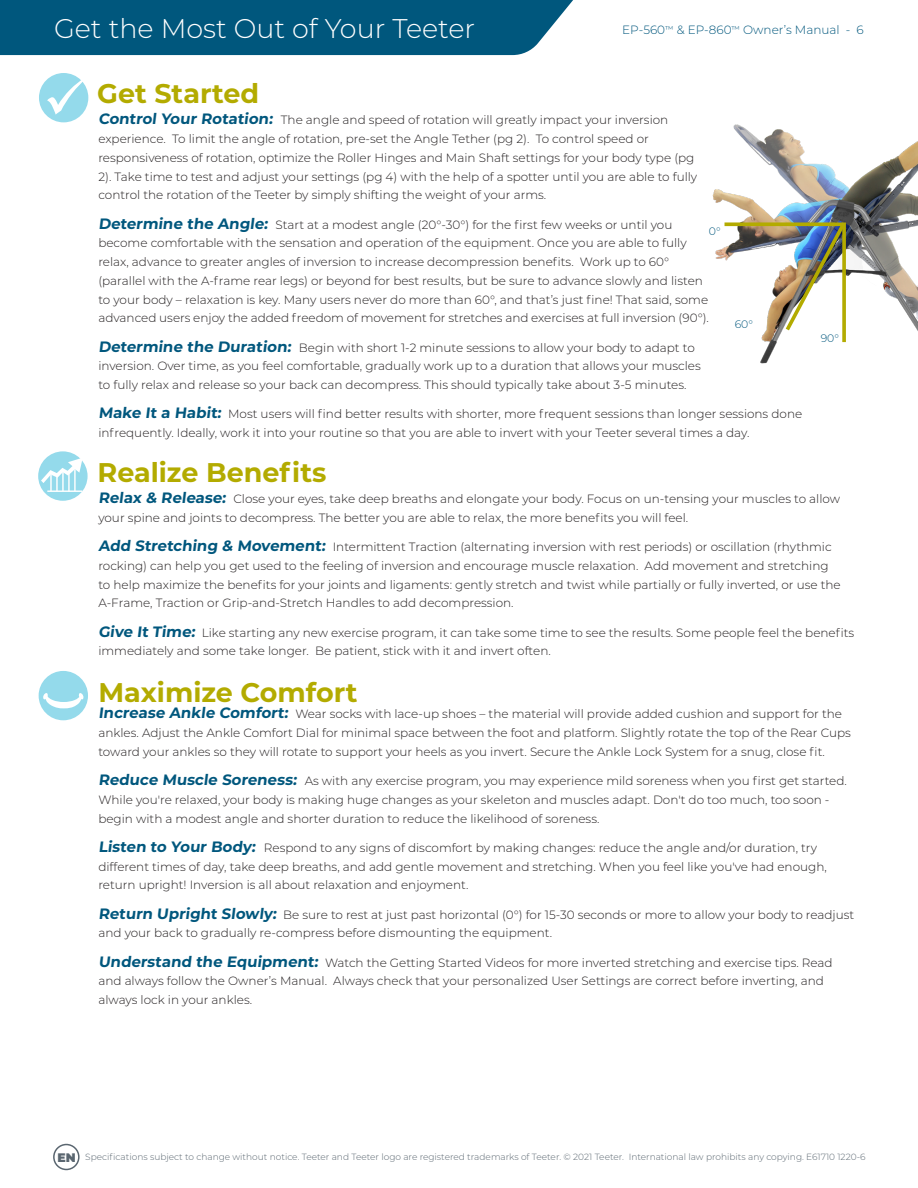
<style>
.page{position:relative;width:918px;height:1188px;background:#fff}
.page>*{position:absolute;margin:0;border:0;box-sizing:border-box;transform-origin:0 0}
.t1{font:700 27px "Montserrat";color:#b3ab00}
.t2{font:300 27px "Montserrat";color:#fff}
.t3{font:900 12.3px "Montserrat";color:#5a6670}
.t4{font:300 12px/18.8px "Montserrat";color:#231f20}
.t5{font:300 12px "Montserrat";color:#00577d}
.t6{font:300 10.95px "Montserrat";color:#00577d}
.OM_body{font:300 9px "Montserrat";color:#5a6670}
.s1{font-weight:700;font-size:15px;color:#00577d}
</style>
<div class="page">
<div style="left:0;top:0;width:573px;height:55px;background:#00577d"></div>
<img style="left:712px;top:124px;width:206px;height:240px">
<svg style="left:725px;top:222px;width:57px;height:4px"></svg>
<img style="left:782px;top:220px;width:66px;height:114px">
<svg style="left:842px;top:223px;width:4px;height:119px"></svg>
<div style="left:39px;top:671px;width:49px;height:49px;background:#94daeb;border-radius:50%"></div>
<svg style="left:43px;top:693px;width:41px;height:15px"></svg>
<div style="left:38px;top:451px;width:50px;height:50px;background:#94daeb;border-radius:50%"></div>
<svg style="left:41px;top:458px;width:42px;height:34px"></svg>
<hr style="left:74px;top:469px;width:2px;height:22px;background:#fff">
<hr style="left:47px;top:491px;width:35px;height:1px;background:#fff">
<div style="left:39px;top:73px;width:49px;height:49px;background:#94daeb;border-radius:50%"></div>
<svg style="left:47px;top:78px;width:38px;height:37px"></svg>
<div style="left:53px;top:1144px;width:27px;height:26px;border:2px solid #5a6670;border-radius:50%"></div>
<p class="t2" style="left:54px;top:11px;width:423px">Get the Most Out of Your Teeter</p>
<p class="t5" style="left:622px;top:22px;width:243px">EP-560<sup>™</sup> &amp; EP-860<sup>™</sup> Owner’s Manual - 6</p>
<p class="t1" style="left:97px;top:74px;width:163px">Get Started</p>
<p class="t4" style="left:98px;top:110px;width:600px"><span class="s1">Control Your Rotation:</span> The angle and speed of rotation will greatly impact your inversion experience. To limit the angle of rotation, pre-set the Angle Tether (pg 2). To control speed or responsiveness of rotation, optimize the Roller Hinges and Main Shaft settings for your body type (pg 2). Take time to test and adjust your settings (pg 4) with the help of a spotter until you are able to fully control the rotation of the Teeter by simply shifting the weight of your arms.</p>
<p class="t4" style="left:98px;top:215px;width:612px"><span class="s1">Determine the Angle:</span> Start at a modest angle (20°-30°) for the first few weeks or until you become comfortable with the sensation and operation of the equipment. Once you are able to fully relax, advance to greater angles of inversion to increase decompression benefits. Work up to 60° (parallel with the A-frame rear legs) or beyond for best results, but be sure to advance slowly and listen to your body – relaxation is key. Many users never do more than 60°, and that’s just fine! That said, some advanced users enjoy the added freedom of movement for stretches and exercises at full inversion (90°).</p>
<p class="t4" style="left:98px;top:338px;width:604px"><span class="s1">Determine the Duration:</span> Begin with short 1-2 minute sessions to allow your body to adapt to inversion. Over time, as you feel comfortable, gradually work up to a duration that allows your muscles to fully relax and release so your back can decompress. This should typically take about 3-5 minutes.</p>
<p class="t4" style="left:98px;top:404px;width:705px"><span class="s1">Make It a Habit:</span> Most users will find better results with shorter, more frequent sessions than longer sessions done infrequently. Ideally, work it into your routine so that you are able to invert with your Teeter several times a day.</p>
<p class="t1" style="left:98px;top:453px;width:230px">Realize Benefits</p>
<p class="t4" style="left:98px;top:489px;width:743px"><span class="s1">Relax &amp; Release:</span> Close your eyes, take deep breaths and elongate your body. Focus on un-tensing your muscles to allow your spine and joints to decompress. The better you are able to relax, the more benefits you will feel.</p>
<p class="t4" style="left:98px;top:537px;width:744px"><span class="s1">Add Stretching &amp; Movement:</span> Intermittent Traction (alternating inversion with rest periods) or oscillation (rhythmic rocking) can help you get used to the feeling of inversion and encourage muscle relaxation. Add movement and stretching to help maximize the benefits for your joints and ligaments: gently stretch and twist while partially or fully inverted, or use the A-Frame, Traction or Grip-and-Stretch Handles to add decompression.</p>
<p class="t4" style="left:98px;top:623px;width:757px"><span class="s1">Give It Time:</span> Like starting any new exercise program, it can take some time to see the results. Some people feel the benefits immediately and some take longer. Be patient, stick with it and invert often.</p>
<p class="t1" style="left:98px;top:673px;width:261px">Maximize Comfort</p>
<p class="t4" style="left:98px;top:704px;width:754px"><span class="s1">Increase Ankle Comfort:</span> Wear socks with lace-up shoes – the material will provide added cushion and support for the ankles. Adjust the Ankle Comfort Dial for minimal space between the foot and platform. Slightly rotate the top of the Rear Cups toward your ankles so they will rotate to support your heels as you invert. Secure the Ankle Lock System for a snug, close fit.</p>
<p class="t4" style="left:98px;top:771px;width:750px"><span class="s1">Reduce Muscle Soreness:</span> As with any exercise program, you may experience mild soreness when you first get started.<br>While you're relaxed, your body is making huge changes as your skeleton and muscles adapt. Don't do too much, too soon - begin with a modest angle and shorter duration to reduce the likelihood of soreness.</p>
<p class="t4" style="left:98px;top:838px;width:730px"><span class="s1">Listen to Your Body:</span> Respond to any signs of discomfort by making changes: reduce the angle and/or duration, try different times of day, take deep breaths, and add gentle movement and stretching. When you feel like you've had enough, return upright! Inversion is all about relaxation and enjoyment.</p>
<p class="t4" style="left:98px;top:905px;width:757px"><span class="s1">Return Upright Slowly:</span> Be sure to rest at just past horizontal (0°) for 15-30 seconds or more to allow your body to readjust and your back to gradually re-compress before dismounting the equipment.</p>
<p class="t4" style="left:98px;top:953px;width:736px"><span class="s1">Understand the Equipment:</span> Watch the Getting Started Videos for more inverted stretching and exercise tips. Read and always follow the Owner’s Manual. Always check that your personalized User Settings are correct before inverting, and always lock in your ankles.</p>
<p class="t6" style="left:709px;top:224px;width:13px">0°</p>
<p class="t6" style="left:735px;top:317px;width:20px">60°</p>
<p class="t6" style="left:821px;top:331px;width:20px">90°</p>
<p class="t3" style="left:58px;top:1148px;width:20px">EN</p>
<p class="OM_body" style="left:85px;top:1151px;width:782px">Specifications subject to change without notice. Teeter and Teeter logo are registered trademarks of Teeter. © 2021 Teeter. International law prohibits any copying. E61710 1220-6</p>
</div>
